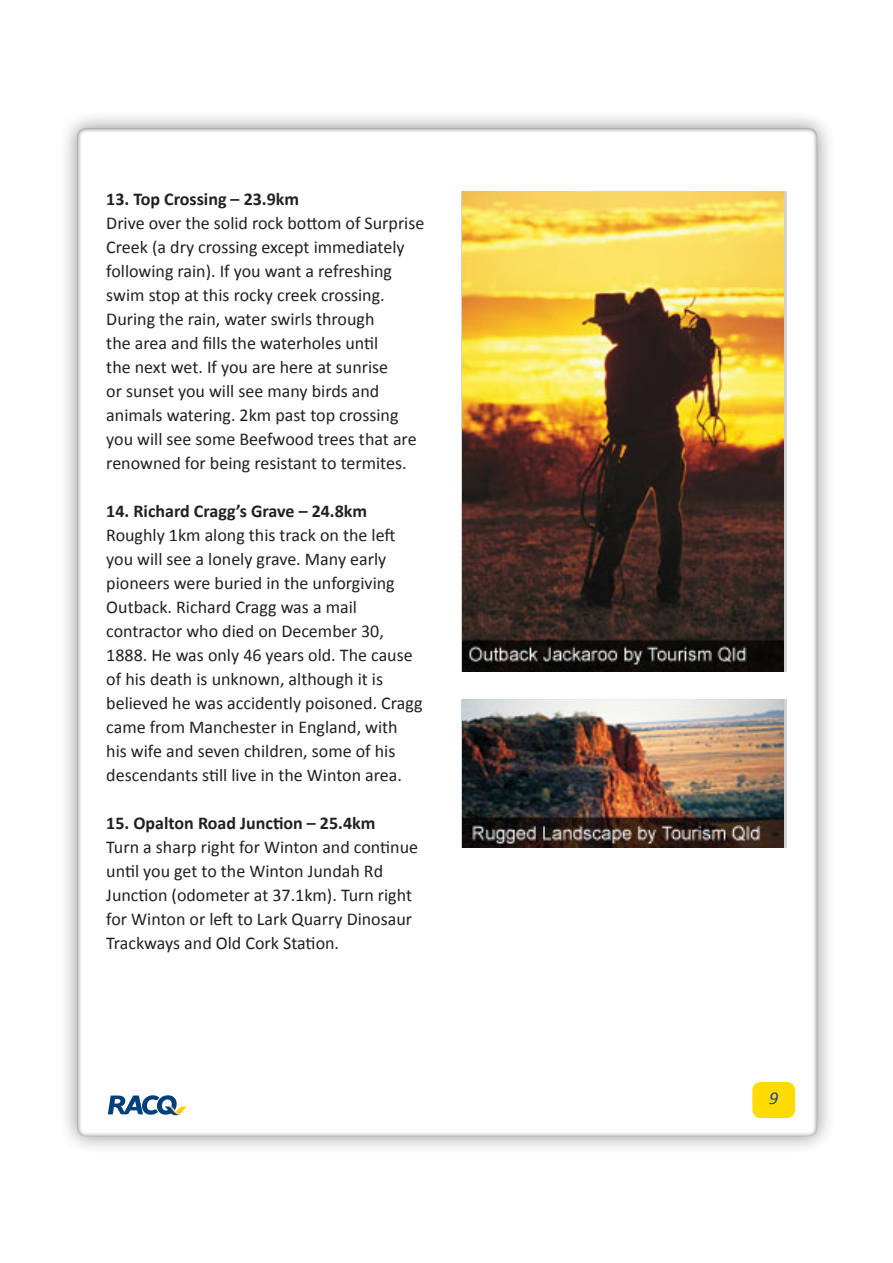
<style>
.page{position:relative;width:893px;height:1263px;background:#fff}
.page>*{position:absolute;margin:0;border:0;box-sizing:border-box;transform-origin:0 0}
.t1{font:18px/24px "Calibri";color:#231f20}
.t2{font:700 18px "Calibri";color:#231f20}
.t3{font:italic 18px "Calibri";color:#253f8e}
</style>
<div class="page">
<div style="left:59px;top:110px;width:777px;height:1045px;background:#231f20;opacity:.5"></div>
<div style="left:77px;top:128px;width:741px;height:1008px;background:#fff"></div>
<div style="left:752px;top:1082px;width:43px;height:36px;background:#ffdc01;border-radius:9px"></div>
<img style="left:463px;top:192px;width:321px;height:480px">
<div style="left:461px;top:699px;width:326px;height:149px;background:linear-gradient(to bottom,#d1d2d4,#d1d2d4)"></div>
<img style="left:463px;top:699px;width:321px;height:148px">
<svg style="left:108px;top:1095px;width:79px;height:20px"></svg>
<p class="t2" style="left:106px;top:187px;width:194px">13. Top Crossing – 23.9km</p>
<p class="t1" style="left:106px;top:211px;width:320px">Drive over the solid rock bottom of Surprise Creek (a dry crossing except immediately following rain). If you want a refreshing swim stop at this rocky creek crossing.<br>During the rain, water swirls through<br>the area and fills the waterholes until<br>the next wet. If you are here at sunrise<br>or sunset you will see many birds and animals watering. 2km past top crossing you will see some Beefwood trees that are renowned for being resistant to termites.</p>
<p class="t2" style="left:106px;top:499px;width:262px">14. Richard Cragg’s Grave – 24.8km</p>
<p class="t1" style="left:106px;top:523px;width:318px">Roughly 1km along this track on the left you will see a lonely grave. Many early pioneers were buried in the unforgiving Outback. Richard Cragg was a mail contractor who died on December 30, 1888. He was only 46 years old. The cause of his death is unknown, although it is believed he was accidently poisoned. Cragg came from Manchester in England, with his wife and seven children, some of his descendants still live in the Winton area.</p>
<p class="t2" style="left:106px;top:811px;width:271px">15. Opalton Road Junction – 25.4km</p>
<p class="t1" style="left:106px;top:835px;width:313px">Turn a sharp right for Winton and continue until you get to the Winton Jundah Rd Junction (odometer at 37.1km). Turn right for Winton or left to Lark Quarry Dinosaur Trackways and Old Cork Station.</p>
<p class="t3" style="left:769px;top:1086px;width:11px">9</p>
</div>
